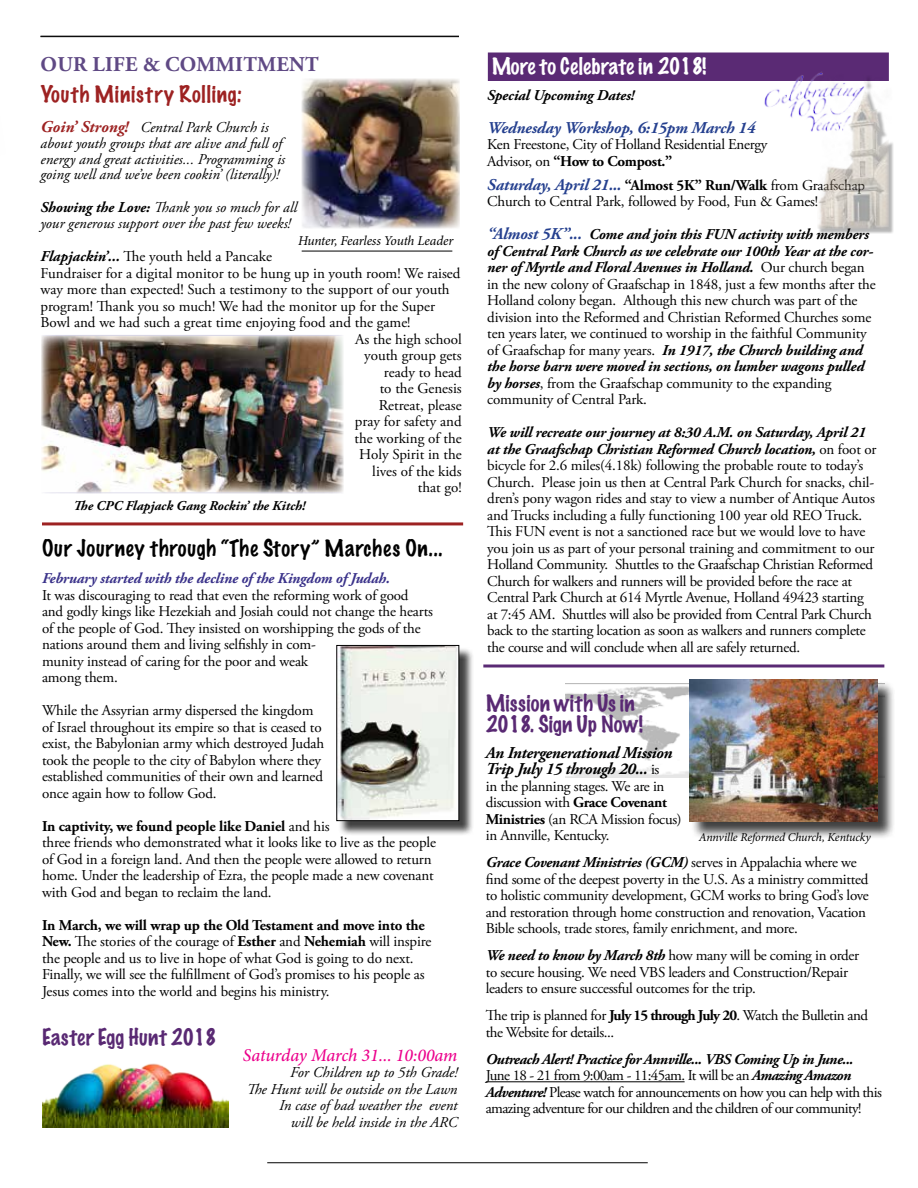
<style>
.page{position:relative;width:918px;height:1188px;background:#fff}
.page>*{position:absolute;margin:0;border:0;box-sizing:border-box;transform-origin:0 0}
.t1{font:100 21px/21px "Marker Felt";letter-spacing:.01em;color:#592973}
.t2{font:100 21px "Marker Felt";letter-spacing:.04em;color:#000}
.t3{font:100 21px "Marker Felt";letter-spacing:.005em;color:#fff}
.t4{font:100 21px "Marker Felt";letter-spacing:.05em;color:#9d2222}
.t5{font:700 21px "Adobe Garamond Pro";letter-spacing:.015em;color:#5f4984}
.t6{font:italic 500 18px "Minion Pro";letter-spacing:-.01em;color:#ec008c}
.t7{font:italic 700 16.5px "Adobe Garamond Pro";letter-spacing:-.01em;color:#25408f}
.t8{font:italic 700 16.5px/16.5px "Adobe Garamond Pro";letter-spacing:-.02em;color:#000101}
.t9{font:15px/16.5px "Adobe Garamond Pro";letter-spacing:-.01em;color:#000}
.t10{font:15px/16.5px "Adobe Garamond Pro";letter-spacing:-.02em;color:#000101}
.t11{font:italic 15px/16.5px "Adobe Garamond Pro";color:#000}
.t12{font:15px/16.5px "Adobe Garamond Pro";letter-spacing:-.04em;color:#000101}
.t13{font:italic 700 15px "Adobe Garamond Pro";letter-spacing:-.01em;color:#3a328a}
.t14{font:italic 700 15px "Adobe Garamond Pro";letter-spacing:-.01em;color:#000101}
.t15{font:italic 700 13.5px "Adobe Garamond Pro";color:#000}
.t16{font:italic 13.5px "Minion Pro";letter-spacing:-.015em;color:#000}
.t17{font:italic 12px "Minion Pro";letter-spacing:-.015em;color:#000}
.s1{font-weight:700;font-size:16.5px;color:#9d2222}
.s2{font-weight:700}
.s3{font-weight:700;font-style:italic}
.s4{font-style:normal;font-size:15px;color:#000}
.s5{font-weight:400;font-style:normal;font-size:15px;color:#000}
.s6{font-weight:700;font-style:italic;font-size:16.5px;color:#25408f}
.s7{font-weight:400;font-style:normal;font-size:15px}
</style>
<div class="page">
<img style="left:566px;top:686px;width:123px;height:91px">
<hr style="left:40px;top:36px;width:419px;height:1px;background:#000">
<hr style="left:267px;top:1162px;width:381px;height:1px;background:#000">
<img style="left:302px;top:79px;width:158px;height:149px">
<hr style="left:486px;top:1081px;width:199px;height:1px;background:#000101">
<hr style="left:302px;top:251px;width:150px;height:1px;background:#000">
<hr style="left:42px;top:522px;width:421px;height:3px;background:#9d2222">
<svg style="left:483px;top:664px;width:401px;height:4px"></svg>
<div style="left:488px;top:52px;width:401px;height:29px;background:#5a2a74"></div>
<img style="left:41px;top:337px;width:302px;height:154px">
<div style="left:819px;top:73px;width:75px;height:161px;background:#000;opacity:.75"></div>
<img style="left:818px;top:73px;width:70px;height:155px">
<img style="left:764px;top:72px;width:105px;height:67px">
<div style="left:339px;top:647px;width:135px;height:189px;background:#000;opacity:.75"></div>
<img style="left:339px;top:647px;width:118px;height:172px">
<div style="left:337px;top:645px;width:122px;height:176px;border:1px solid #000"></div>
<div style="left:691px;top:681px;width:205px;height:158px;background:#000;opacity:.75"></div>
<img style="left:689px;top:680px;width:188px;height:141px">
<img style="left:43px;top:1063px;width:185px;height:64px">
<h1 class="t5" style="left:41px;top:52px;width:280px">OUR LIFE &amp; COMMITMENT</h1>
<h1 class="t4" style="left:40px;top:77px;width:203px">Youth Ministry Rolling:</h1>
<p class="t11" style="left:40px;top:120px;width:246px;line-height:15.8px"><span class="s1">Goin’ Strong!</span> Central Park Church is about youth groups that are alive and full of energy and great activities... Programming is going well and we’ve been cookin’ (literally)!</p>
<p class="t11" style="left:41px;top:199px;width:258px"><span class="s2">Showing the Love:</span> Thank you so much for all your generous support over the past few weeks!</p>
<p class="t9" style="left:41px;top:249px;width:233px"><span class="s3">Flapjackin’...</span> The youth held a Pancake</p>
<p class="t9" style="left:41px;top:265px;width:422px">Fundraiser for a digital monitor to be hung up in youth room! We raised</p>
<p class="t9" style="left:41px;top:282px;width:411px">way more than expected! Such a testimony to the support of our youth</p>
<p class="t9" style="left:41px;top:298px;width:396px">program! Thank you so much! We had the monitor up for the Super</p>
<p class="t9" style="left:41px;top:315px;width:372px">Bowl and we had such a great time enjoying food and the game!</p>
<p class="t9" style="left:355px;top:331px;width:108px">As the high school</p>
<p class="t9" style="left:364px;top:348px;width:99px">youth group gets</p>
<p class="t9" style="left:384px;top:364px;width:79px">ready to head</p>
<p class="t9" style="left:380px;top:381px;width:84px">to the Genesis</p>
<p class="t9" style="left:379px;top:397px;width:85px">Retreat, please</p>
<p class="t9" style="left:355px;top:414px;width:109px">pray for safety and</p>
<p class="t9" style="left:355px;top:430px;width:109px">the working of the</p>
<p class="t9" style="left:359px;top:447px;width:104px">Holy Spirit in the</p>
<p class="t9" style="left:372px;top:463px;width:91px">lives of the kids</p>
<p class="t9" style="left:418px;top:480px;width:46px">that go!</p>
<p class="t16" style="left:298px;top:231px;width:157px">Hunter, Fearless Youth Leader</p>
<p class="t15" style="left:74px;top:498px;width:233px">The CPC Flapjack Gang Rockin’ the Kitch!</p>
<h1 class="t2" style="left:42px;top:531px;width:402px">Our Journey through “The Story” Marches On...</h1>
<p class="t13" style="left:42px;top:570px;width:349px">February started with the decline of the Kingdom of Judah.</p>
<p class="t9" style="left:42px;top:587px;width:393px">It was discouraging to read that even the reforming work of good and godly kings like Hezekiah and Josiah could not change the hearts of the people of God. They insisted on worshipping the gods of the nations around them and living selfishly in com-<br>munity instead of caring for the poor and weak<br>among them.</p>
<p class="t9" style="left:42px;top:703px;width:284px">While the Assyrian army dispersed the kingdom of Israel throughout its empire so that is ceased to exist, the Babylonian army which destroyed Judah took the people to the city of Babylon where they established communities of their own and learned once again how to follow God.</p>
<p class="t9" style="left:42px;top:818px;width:396px"><span class="s2">In captivity, we found people like Daniel</span> and his<br>three friends who demonstrated what it looks like to live as the people of God in a foreign land. And then the people were allowed to return home. Under the leadership of Ezra, the people made a new covenant with God and began to reclaim the land.</p>
<p class="t9" style="left:42px;top:917px;width:391px"><span class="s2">In March, we will wrap up the Old Testament and move into the New.</span> The stories of the courage of <span class="s2">Esther</span> and <span class="s2">Nehemiah</span> will inspire the people and us to live in hope of what God is going to do next.<br>Finally, we will see the fulfillment of God’s promises to his people as Jesus comes into the world and begins his ministry.</p>
<h1 class="t1" style="left:42px;top:1026px;width:177px">Easter Egg Hunt 2018</h1>
<p class="t6" style="left:243px;top:1042px;width:216px">Saturday March 31... 10:00am</p>
<p class="t11" style="left:247px;top:1065px;width:212px;text-align:right">For Children up to 5th Grade!<br>The Hunt will be outside on the Lawn<br>In case of bad weather the event<br>will be held inside in the ARC</p>
<h1 class="t3" style="left:492px;top:49px;width:216px">More to Celebrate in 2018!</h1>
<p class="t14" style="left:487px;top:86px;width:149px">Special Upcoming Dates!</p>
<p class="t7" style="left:487px;top:118px;width:270px">Wednesday Workshop, 6:15pm March 14</p>
<p class="t9" style="left:487px;top:137px;width:282px">Ken Freestone, City of Holland Residential Energy<br>Advisor, on <span class="s2">“How to Compost.”</span></p>
<p class="t7" style="left:487px;top:175px;width:379px">Saturday, April 21... <span class="s4">“Almost 5K” Run/Walk</span> <span class="s5">from Graafschap</span></p>
<p class="t9" style="left:487px;top:194px;width:332px">Church to Central Park, followed by Food, Fun &amp; Games!</p>
<p class="t9" style="left:487px;top:227px;width:390px"><span class="s6">“Almost 5K”...</span> <span class="s3">Come and join this FUN activity with members of Central Park Church as we celebrate our 100th Year at the cor&shy;ner of Myrtle and Floral Avenues in Holland.</span> Our church began in the new colony of Graafschap in 1848, just a few months after the Holland colony began. Although this new church was part of the division into the Reformed and Christian Reformed Churches some ten years later, we continued to worship in the faithful Community of Graafschap for many years. <span class="s3">In 1917, the Church building and the horse barn were moved in sections, on lumber wagons pulled by horses</span>, from the Graafschap community to the expanding community of Central Park.</p>
<p class="t9" style="left:487px;top:425px;width:391px"><span class="s3">We will recreate our journey at 8:30 A.M. on Saturday, April 21 at the Graafschap Christian Reformed Church location,</span> on foot or bicycle for 2.6 miles(4.18k) following the probable route to today’s Church. Please join us then at Central Park Church for snacks, chil&shy;dren’s pony wagon rides and stay to view a number of Antique Autos and Trucks including a fully functioning 100 year old REO Truck.<br>This FUN event is not a sanctioned race but we would love to have you join us as part of your personal training and commitment to our Holland Community. Shuttles to the Graafschap Christian Reformed Church for walkers and runners will be provided before the race at Central Park Church at 614 Myrtle Avenue, Holland 49423 starting at 7:45 AM. Shuttles will also be provided from Central Park Church back to the starting location as soon as walkers and runners complete the course and will conclude when all are safely returned.</p>
<h1 class="t1" style="left:486px;top:693px;width:159px">Mission with Us in<br>2018. Sign Up Now!</h1>
<p class="t8" style="left:486px;top:745px;width:188px">An Intergenerational Mission<br>Trip July 15 through 20... <span class="s7">is</span></p>
<p class="t10" style="left:486px;top:778px;width:197px">in the planning stages. We are in discussion with <span class="s2">Grace Covenant<br>Ministries</span> (an RCA Mission focus) in Annville, Kentucky.</p>
<p class="t10" style="left:486px;top:855px;width:384px"><span class="s3">Grace Covenant Ministries (GCM)</span> serves in Appalachia where we find some of the deepest poverty in the U.S. As a ministry committed to holistic community development, GCM works to bring God’s love and restoration through home construction and renovation, Vacation Bible schools, trade stores, family enrichment, and more.</p>
<p class="t10" style="left:486px;top:948px;width:375px"><span class="s3">We need to know by March 8th</span> how many will be coming in order to secure housing. We need VBS leaders and Construction/Repair leaders to ensure successful outcomes for the trip.</p>
<p class="t10" style="left:486px;top:1008px;width:384px">The trip is planned for <span class="s2">July 15 through July 20</span>. Watch the Bulletin and the Website for details...</p>
<p class="t12" style="left:486px;top:1051px;width:398px"><span class="s3">Outreach Alert! Practice for Annville... VBS Coming Up in June...<br></span>June 18 - 21 from 9:00am - 11:45am. It will be an <span class="s3">Amazing Amazon Adventure!</span> Please watch for announcements on how you can help with this amazing adventure for our children and the children of our community!</p>
<p class="t17" style="left:699px;top:829px;width:173px">Annville Reformed Church, Kentucky</p>
</div>
